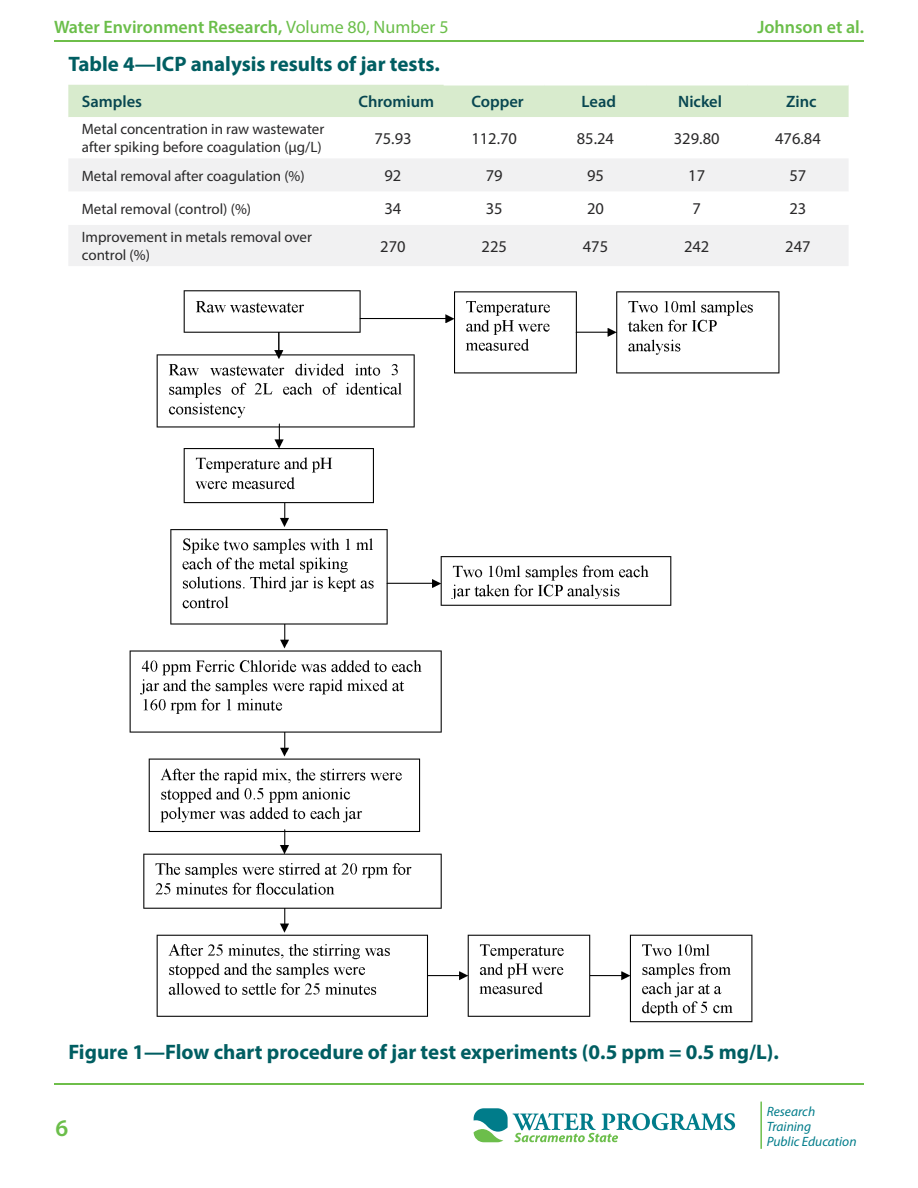
<style>
.page{position:relative;width:918px;height:1188px;background:#fff}
.page>*{position:absolute;margin:0;border:0;box-sizing:border-box;transform-origin:0 0}
.t1{font:600 24px "Myriad Pro";color:#6bbe4a}
.Image_caption_p{font:700 21px "Myriad Pro";color:#005e62}
.Table_title_h3{font:700 21px "Myriad Pro";color:#005e62}
.t2{font:600 18px "Myriad Pro";color:#6bbe4a}
.table_cells_p{font:16.5px "Myriad Pro";color:#292829}
.table_head_p{font:600 16.5px "Myriad Pro";color:#084751}
.table_cells_p-2{font:15px/18px "Myriad Pro";color:#292829}
.t3{font:italic 13.5px/15px "Myriad Pro";color:#007c8a}
.s1{font-weight:400}
</style>
<div class="page">
<hr style="left:760px;top:1102px;width:2px;height:47px;background:#6cbe4b">
<svg style="left:474px;top:1108px;width:261px;height:34px"></svg>
<hr style="left:54px;top:1084px;width:810px;height:1px;background:#6ebe4a">
<hr style="left:54px;top:40px;width:810px;height:2px;background:#6ebe4a">
<div style="left:68px;top:85px;width:781px;height:32px;background:#d8ebcd"></div>
<div style="left:69px;top:159px;width:779px;height:107px;background:#f1f1f2"></div>
<svg style="left:69px;top:192px;width:779px;height:33px"></svg>
<hr style="left:444px;top:84px;width:101px;height:2px;background:#fff">
<hr style="left:545px;top:84px;width:101px;height:2px;background:#fff">
<hr style="left:646px;top:84px;width:101px;height:2px;background:#fff">
<hr style="left:747px;top:84px;width:102px;height:2px;background:#fff">
<img style="left:129px;top:290px;width:651px;height:733px">
<p class="t2" style="left:54px;top:15px;width:396px">Water Environment Research, <span class="s1">Volume 80, Number 5</span></p>
<p class="t2" style="left:757px;top:15px;width:108px">Johnson et al.</p>
<h3 class="Table_title_h3" style="left:68px;top:50px;width:373px">Table 4—ICP analysis results of jar tests.</h3>
<p class="table_head_p" style="left:82px;top:91px;width:62px">Samples</p>
<p class="table_head_p" style="left:359px;top:91px;width:77px">Chromium</p>
<p class="table_head_p" style="left:471px;top:91px;width:54px">Copper</p>
<p class="table_head_p" style="left:582px;top:91px;width:36px">Lead</p>
<p class="table_head_p" style="left:678px;top:91px;width:45px">Nickel</p>
<p class="table_head_p" style="left:786px;top:91px;width:32px">Zinc</p>
<p class="table_cells_p-2" style="left:82px;top:120px;width:244px">Metal concentration in raw wastewater after spiking before coagulation (µg/L)</p>
<p class="table_cells_p" style="left:374px;top:128px;width:39px">75.93</p>
<p class="table_cells_p" style="left:471px;top:128px;width:47px">112.70</p>
<p class="table_cells_p" style="left:577px;top:128px;width:39px">85.24</p>
<p class="table_cells_p" style="left:674px;top:128px;width:47px">329.80</p>
<p class="table_cells_p" style="left:775px;top:128px;width:47px">476.84</p>
<p class="table_cells_p-2" style="left:82px;top:166px;width:224px">Metal removal after coagulation (%)</p>
<p class="table_cells_p" style="left:385px;top:165px;width:18px">92</p>
<p class="table_cells_p" style="left:486px;top:165px;width:18px">79</p>
<p class="table_cells_p" style="left:587px;top:165px;width:18px">95</p>
<p class="table_cells_p" style="left:688px;top:165px;width:18px">17</p>
<p class="table_cells_p" style="left:790px;top:165px;width:18px">57</p>
<p class="table_cells_p-2" style="left:82px;top:200px;width:171px">Metal removal (control) (%)</p>
<p class="table_cells_p" style="left:385px;top:199px;width:18px">34</p>
<p class="table_cells_p" style="left:486px;top:199px;width:18px">35</p>
<p class="table_cells_p" style="left:587px;top:199px;width:18px">20</p>
<p class="table_cells_p" style="left:693px;top:199px;width:10px">7</p>
<p class="table_cells_p" style="left:790px;top:199px;width:18px">23</p>
<p class="table_cells_p-2" style="left:82px;top:228px;width:232px">Improvement in metals removal over control (%)</p>
<p class="table_cells_p" style="left:380px;top:236px;width:27px">270</p>
<p class="table_cells_p" style="left:482px;top:236px;width:27px">225</p>
<p class="table_cells_p" style="left:583px;top:236px;width:27px">475</p>
<p class="table_cells_p" style="left:684px;top:236px;width:27px">242</p>
<p class="table_cells_p" style="left:785px;top:236px;width:27px">247</p>
<p class="Image_caption_p" style="left:68px;top:1038px;width:712px">Figure 1—Flow chart procedure of jar test experiments (0.5 ppm = 0.5 mg/L).</p>
<h1 class="t1" style="left:56px;top:1112px;width:14px">6</h1>
<p class="t3" style="left:767px;top:1104px;width:91px">Research<br>Training<br>Public Education</p>
</div>
